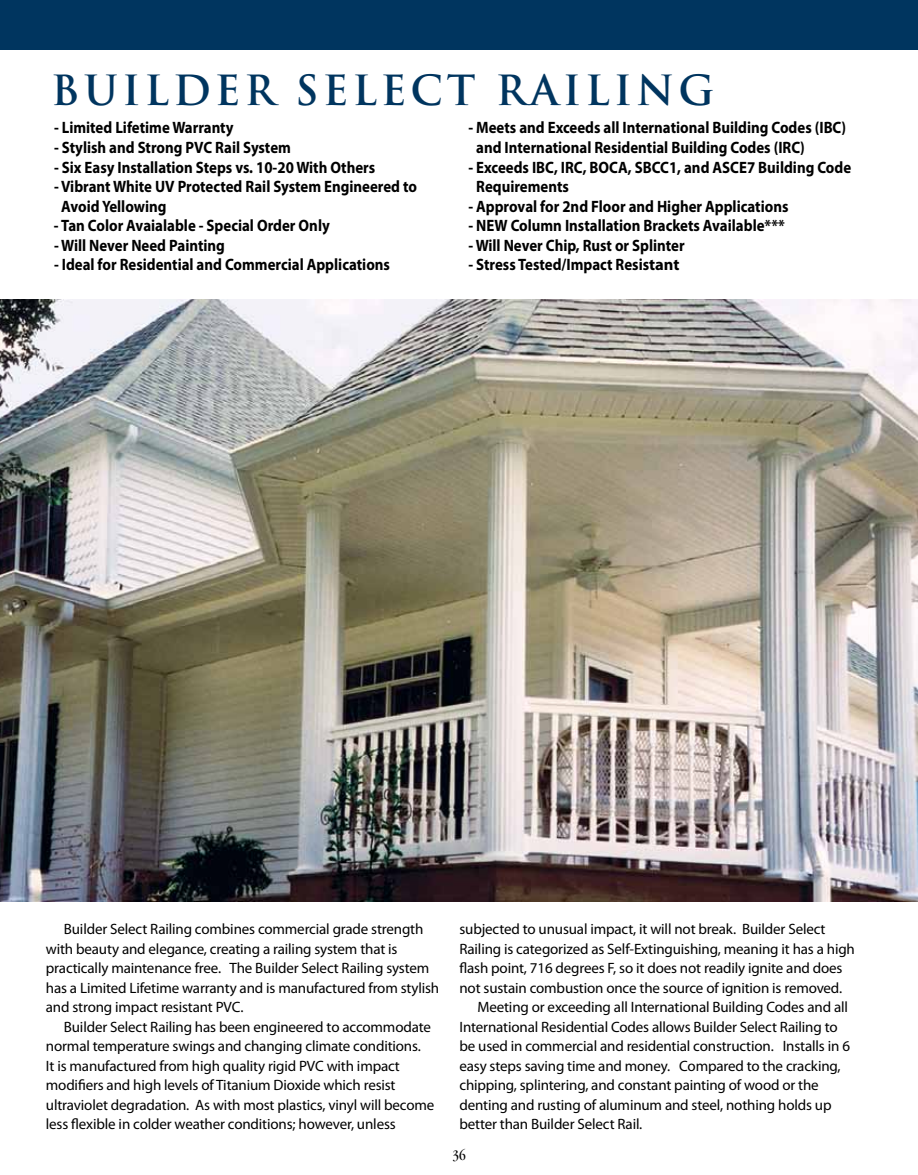
<style>
.page{position:relative;width:918px;height:1175px;background:#fff}
.page>*{position:absolute;margin:0;border:0;box-sizing:border-box;transform-origin:0 0}
.t1{font:700 40.5px "Trajan";letter-spacing:.1em;color:#00355f}
.t2{font:700 16.5px/19.5px "Myriad Pro";color:#000;scale:.9 1}
.t3{font:15px/19.5px "Myriad Pro";letter-spacing:-.01em;color:#000}
.t4{font:condensed 15px "Garamond";color:#000}
</style>
<div class="page">
<img style="left:0;top:299px;width:918px;height:602px">
<div style="left:0;top:0;width:918px;height:49px;background:#00355f"></div>
<h1 class="t1" style="left:51px;top:65px;width:665px">BUILDER SELECT RAILING</h1>
<p class="t2" style="left:54px;top:118px;width:201px">- Limited Lifetime Warranty</p>
<p class="t2" style="left:54px;top:138px;width:265px">- Stylish and Strong PVC Rail System</p>
<p class="t2" style="left:54px;top:157px;width:359px">- Six Easy Installation Steps vs. 10-20 With Others</p>
<p class="t2" style="left:61px;top:177px;width:397px;text-indent:-7px">- Vibrant White UV Protected Rail System Engineered to<br>Avoid Yellowing</p>
<p class="t2" style="left:54px;top:216px;width:308px">- Tan Color Avaialable - Special Order Only</p>
<p class="t2" style="left:54px;top:235px;width:191px">- Will Never Need Painting</p>
<p class="t2" style="left:54px;top:255px;width:375px">- Ideal for Residential and Commercial Applications</p>
<p class="t2" style="left:476px;top:118px;width:413px;text-indent:-8px">- Meets and Exceeds all International Building Codes (IBC) and International Residential Building Codes (IRC)</p>
<p class="t2" style="left:476px;top:157px;width:418px;text-indent:-8px">- Exceeds IBC, IRC, BOCA, SBCC1, and ASCE7 Building Code<br>Requirements</p>
<p class="t2" style="left:468px;top:196px;width:357px">- Approval for 2nd Floor and Higher Applications</p>
<p class="t2" style="left:468px;top:216px;width:353px">- NEW Column Installation Brackets Available***</p>
<p class="t2" style="left:468px;top:235px;width:242px">- Will Never Chip, Rust or Splinter</p>
<p class="t2" style="left:468px;top:255px;width:236px">- Stress Tested/Impact Resistant</p>
<p class="t3" style="left:46px;top:919px;width:395px;text-indent:18px">Builder Select Railing combines commercial grade strength with beauty and elegance, creating a railing system that is practically maintenance free. The Builder Select Railing system has a Limited Lifetime warranty and is manufactured from stylish and strong impact resistant PVC.</p>
<p class="t3" style="left:46px;top:1017px;width:390px;text-indent:18px">Builder Select Railing has been engineered to accommodate normal temperature swings and changing climate conditions.<br>It is manufactured from high quality rigid PVC with impact modifiers and high levels of Titanium Dioxide which resist ultraviolet degradation. As with most plastics, vinyl will become less flexible in colder weather conditions; however, unless</p>
<p class="t3" style="left:459px;top:919px;width:368px">subjected to unusual impact, it will not break. Builder Select</p>
<p class="t3" style="left:459px;top:939px;width:397px">Railing is categorized as Self-Extinguishing, meaning it has a high</p>
<p class="t3" style="left:459px;top:958px;width:385px">flash point, 716 degrees F, so it does not readily ignite and does</p>
<p class="t3" style="left:459px;top:978px;width:384px">not sustain combustion once the source of ignition is removed.</p>
<p class="t3" style="left:477px;top:997px;width:372px">Meeting or exceeding all International Building Codes and all</p>
<p class="t3" style="left:459px;top:1017px;width:380px">International Residential Codes allows Builder Select Railing to</p>
<p class="t3" style="left:459px;top:1036px;width:392px">be used in commercial and residential construction. Installs in 6</p>
<p class="t3" style="left:459px;top:1056px;width:383px">easy steps saving time and money. Compared to the cracking,</p>
<p class="t3" style="left:459px;top:1075px;width:361px">chipping, splintering, and constant painting of wood or the</p>
<p class="t3" style="left:459px;top:1095px;width:374px">denting and rusting of aluminum and steel, nothing holds up</p>
<p class="t3" style="left:459px;top:1114px;width:184px">better than Builder Select Rail.</p>
<p class="t4" style="left:452px;top:1146px;width:15px">36</p>
</div>
